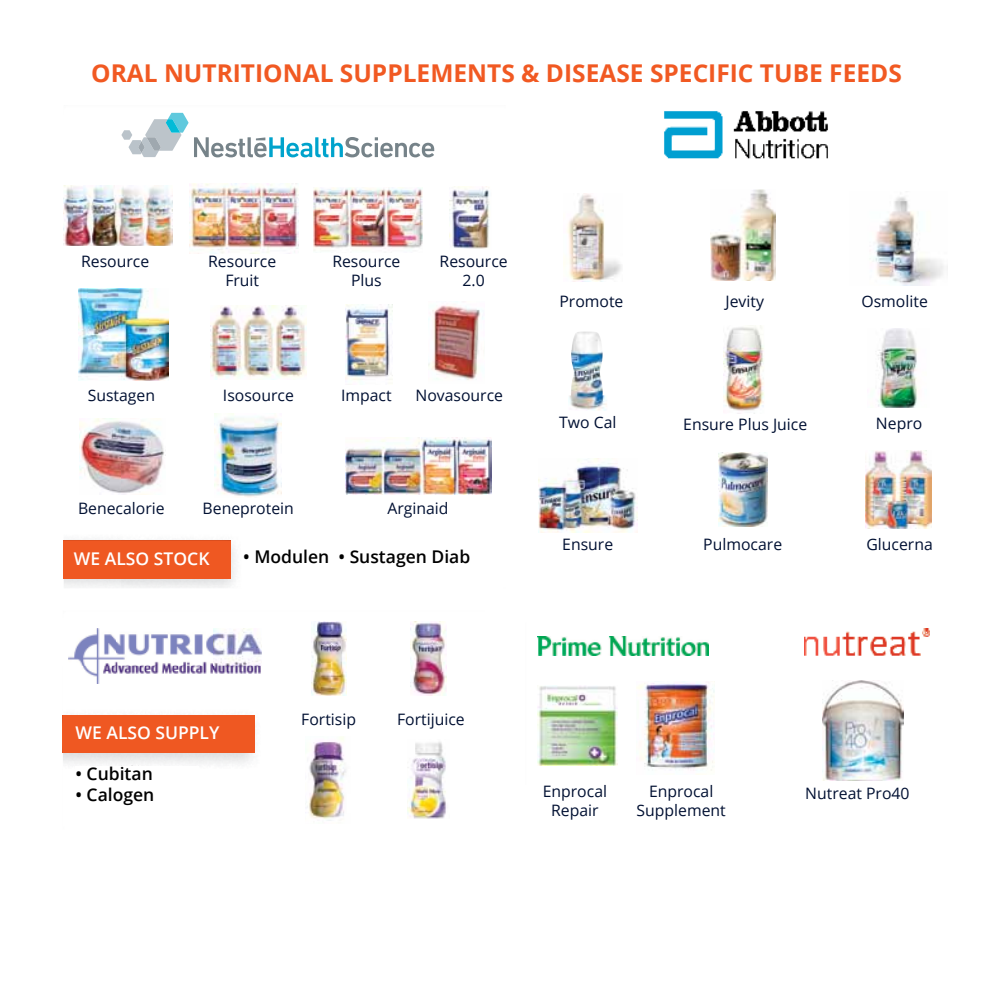
<style>
.page{position:relative;width:993px;height:993px;background:#fff}
.page>*{position:absolute;margin:0;border:0;box-sizing:border-box;transform-origin:0 0}
.t1{font:700 24.5px "Open Sans";color:#f15922}
.t2{font:600 17.5px "Open Sans";color:#000}
.t3{font:600 17.5px "Open Sans";color:#fff}
.t4{font:15.75px/18.9px "Open Sans";color:#001032;text-align:center}
</style>
<div class="page">
<img style="left:133px;top:112px;width:302px;height:46px">
<img style="left:223px;top:145px;width:157px;height:10px">
<img style="left:194px;top:137px;width:15px;height:20px">
<img style="left:211px;top:143px;width:12px;height:14px">
<img style="left:225px;top:143px;width:12px;height:14px">
<img style="left:238px;top:139px;width:7px;height:18px">
<img style="left:247px;top:137px;width:6px;height:20px">
<img style="left:269px;top:137px;width:15px;height:20px">
<img style="left:286px;top:143px;width:26px;height:14px">
<img style="left:315px;top:137px;width:5px;height:20px">
<img style="left:321px;top:139px;width:7px;height:18px">
<img style="left:331px;top:137px;width:28px;height:20px">
<img style="left:361px;top:143px;width:11px;height:14px">
<img style="left:374px;top:137px;width:4px;height:20px">
<img style="left:380px;top:143px;width:12px;height:14px">
<img style="left:395px;top:143px;width:12px;height:14px">
<img style="left:409px;top:143px;width:25px;height:14px">
<img style="left:254px;top:143px;width:12px;height:14px">
<svg style="left:256px;top:137px;width:9px;height:3px"></svg>
<img style="left:141px;top:137px;width:18px;height:20px">
<img style="left:168px;top:113px;width:20px;height:20px">
<img style="left:145px;top:119px;width:36px;height:32px">
<img style="left:128px;top:140px;width:17px;height:14px">
<svg style="left:121px;top:130px;width:11px;height:10px"></svg>
<img style="left:166px;top:119px;width:14px;height:14px">
<img style="left:146px;top:137px;width:15px;height:14px">
<svg style="left:138px;top:141px;width:7px;height:12px"></svg>
<img style="left:189px;top:183px;width:109px;height:70px">
<img style="left:313px;top:187px;width:109px;height:64px">
<img style="left:449px;top:186px;width:41px;height:63px">
<img style="left:345px;top:304px;width:47px;height:76px">
<img style="left:80px;top:418px;width:84px;height:76px">
<img style="left:214px;top:413px;width:67px;height:84px">
<img style="left:428px;top:305px;width:55px;height:75px">
<img style="left:64px;top:185px;width:108px;height:60px">
<img style="left:345px;top:437px;width:146px;height:57px">
<img style="left:78px;top:289px;width:90px;height:91px">
<img style="left:211px;top:306px;width:96px;height:73px">
<img style="left:64px;top:539px;width:171px;height:49px">
<img style="left:64px;top:540px;width:166px;height:1px">
<img style="left:411px;top:621px;width:35px;height:74px">
<img style="left:311px;top:621px;width:36px;height:74px">
<img style="left:68px;top:628px;width:194px;height:55px">
<img style="left:309px;top:736px;width:37px;height:85px">
<img style="left:407px;top:742px;width:40px;height:76px">
<img style="left:63px;top:715px;width:192px;height:49px">
<img style="left:538px;top:642px;width:177px;height:133px">
<img style="left:537px;top:685px;width:80px;height:80px">
<img style="left:537px;top:636px;width:170px;height:19px">
<img style="left:636px;top:681px;width:78px;height:93px">
<img style="left:804px;top:628px;width:126px;height:153px">
<img style="left:664px;top:111px;width:164px;height:48px">
<img style="left:538px;top:458px;width:99px;height:74px">
<img style="left:865px;top:450px;width:65px;height:78px">
<img style="left:718px;top:452px;width:49px;height:74px">
<img style="left:877px;top:328px;width:41px;height:79px">
<img style="left:571px;top:331px;width:31px;height:40px">
<img style="left:568px;top:371px;width:39px;height:39px">
<img style="left:710px;top:189px;width:65px;height:91px">
<img style="left:873px;top:197px;width:71px;height:88px">
<img style="left:563px;top:193px;width:59px;height:89px">
<img style="left:723px;top:325px;width:40px;height:86px">
<div style="left:63px;top:541px;width:167px;height:37px;background:#ef5822"></div>
<div style="left:63px;top:715px;width:191px;height:37px;background:#ef5822"></div>
<h1 class="t1" style="left:91px;top:56px;width:812px">ORAL NUTRITIONAL SUPPLEMENTS &amp; DISEASE SPECIFIC TUBE FEEDS</h1>
<p class="t4" style="left:81px;top:251px;width:70px">Resource</p>
<p class="t4" style="left:88px;top:385px;width:69px">Sustagen</p>
<p class="t4" style="left:208px;top:251px;width:70px">Resource<br>Fruit</p>
<p class="t4" style="left:332px;top:251px;width:70px">Resource<br>Plus</p>
<p class="t4" style="left:439px;top:251px;width:70px">Resource<br>2.0</p>
<p class="t4" style="left:223px;top:385px;width:72px">Isosource</p>
<p class="t4" style="left:341px;top:385px;width:52px">Impact</p>
<p class="t4" style="left:415px;top:385px;width:89px">Novasource</p>
<p class="t4" style="left:78px;top:498px;width:88px">Benecalorie</p>
<p class="t4" style="left:202px;top:498px;width:93px">Beneprotein</p>
<p class="t4" style="left:387px;top:498px;width:63px">Arginaid</p>
<p class="t3" style="left:74px;top:546px;width:137px">WE ALSO STOCK</p>
<p class="t2" style="left:243px;top:544px;width:228px">• Modulen • Sustagen Diab</p>
<p class="t4" style="left:559px;top:292px;width:65px">Promote</p>
<p class="t4" style="left:559px;top:412px;width:59px">Two Cal</p>
<p class="t4" style="left:562px;top:534px;width:52px">Ensure</p>
<p class="t4" style="left:725px;top:292px;width:40px">Jevity</p>
<p class="t4" style="left:861px;top:292px;width:68px">Osmolite</p>
<p class="t4" style="left:683px;top:414px;width:125px">Ensure Plus Juice</p>
<p class="t4" style="left:875px;top:413px;width:48px">Nepro</p>
<p class="t4" style="left:703px;top:534px;width:80px">Pulmocare</p>
<p class="t4" style="left:866px;top:534px;width:68px">Glucerna</p>
<p class="t3" style="left:75px;top:720px;width:145px">WE ALSO SUPPLY</p>
<p class="t2" style="left:75px;top:760px;width:79px">• Cubitan</p>
<p class="t2" style="left:75px;top:781px;width:80px">• Calogen</p>
<p class="t4" style="left:301px;top:708px;width:56px">Fortisip</p>
<p class="t4" style="left:397px;top:708px;width:69px">Fortijuice</p>
<p class="t4" style="left:542px;top:781px;width:66px">Enprocal<br>Repair</p>
<p class="t4" style="left:636px;top:781px;width:91px">Enprocal<br>Supplement</p>
<p class="t4" style="left:805px;top:782px;width:106px">Nutreat Pro40</p>
</div>
